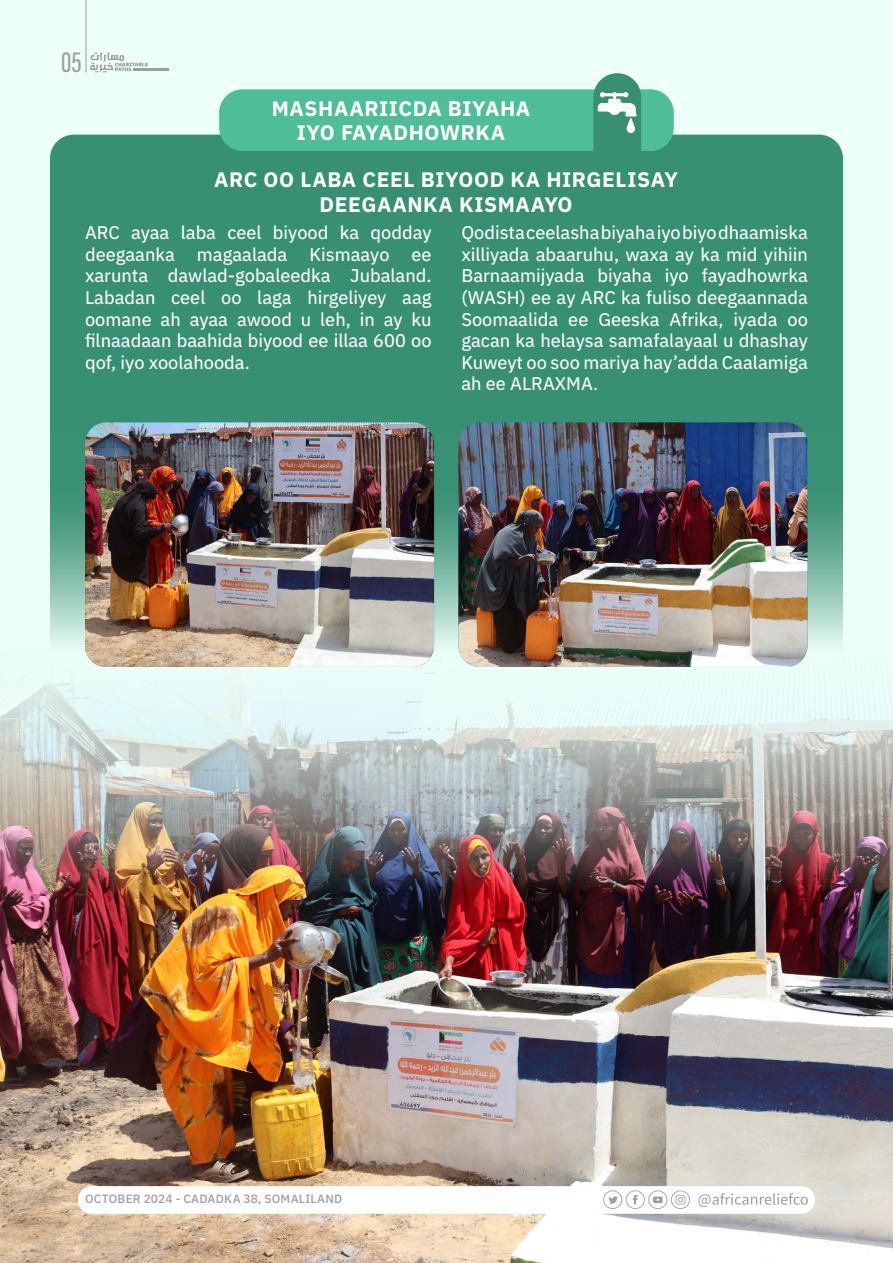
<style>
.page{position:relative;width:893px;height:1263px;background:#fff}
.page>*{position:absolute;margin:0;border:0;box-sizing:border-box;transform-origin:0 0}
.t1{font:30px "Acumin Variable Concept";color:#9e9e9e}
.t2{font:700 21px/25.2px "IBM Plex Sans Arabic";letter-spacing:.03em;color:#fff;text-align:center}
.t3{font:18.3px/21.6px "IBM Plex Sans Arabic Text";color:#fff}
.t4{font:500 12px "IBM Plex Sans Arabic";letter-spacing:.02em;color:#9e9e9e}
</style>
<div class="page">
<img style="left:0;top:900px;width:893px;height:363px">
<img style="left:0;top:0;width:893px;height:900px">
<div style="left:78px;top:1186px;width:737px;height:28px;background:#fff;border-radius:14px"></div>
<hr style="left:86px;top:0;width:1px;height:73px;background:#9e9e9e">
<svg style="left:90px;top:53px;width:58px;height:20px"></svg>
<hr style="left:133px;top:68px;width:36px;height:3px;background:#9e9e9e">
<svg style="left:698px;top:1193px;width:110px;height:14px"></svg>
<svg style="left:603px;top:1190px;width:87px;height:19px"></svg>
<div style="left:50px;top:135px;width:793px;height:523px;background:#379073"></div>
<img style="left:85px;top:422px;width:349px;height:245px">
<img style="left:458px;top:422px;width:349px;height:245px">
<div style="left:219px;top:89px;width:455px;height:62px;background:#4ebe98;border-radius:23px"></div>
<svg style="left:593px;top:73px;width:48px;height:86px;background:#61a891"></svg>
<h1 class="t1" style="left:61px;top:41px;width:22px">05</h1>
<p class="t2" style="left:272px;top:97px;width:260px;line-height:24px">MASHAARIICDA BIYAHA<br>IYO FAYADHOWRKA</p>
<p class="t2" style="left:214px;top:167px;width:465px">ARC OO LABA CEEL BIYOOD KA HIRGELISAY<br>DEEGAANKA KISMAAYO</p>
<p class="t3" style="left:85px;top:222px;width:36px">ARC</p>
<p class="t3" style="left:131px;top:222px;width:40px">ayaa</p>
<p class="t3" style="left:181px;top:222px;width:37px">laba</p>
<p class="t3" style="left:227px;top:222px;width:36px">ceel</p>
<p class="t3" style="left:273px;top:222px;width:57px">biyood</p>
<p class="t3" style="left:340px;top:222px;width:21px">ka</p>
<p class="t3" style="left:371px;top:222px;width:63px">qodday</p>
<p class="t3" style="left:85px;top:244px;width:91px">deegaanka</p>
<p class="t3" style="left:197px;top:244px;width:92px">magaalada</p>
<p class="t3" style="left:309px;top:244px;width:82px">Kismaayo</p>
<p class="t3" style="left:412px;top:244px;width:22px">ee</p>
<p class="t3" style="left:85px;top:265px;width:65px">xarunta</p>
<p class="t3" style="left:85px;top:287px;width:72px">Labadan</p>
<p class="t3" style="left:168px;top:265px;width:164px">dawlad-gobaleedka</p>
<p class="t3" style="left:350px;top:265px;width:83px">Jubaland.</p>
<p class="t3" style="left:171px;top:287px;width:36px">ceel</p>
<p class="t3" style="left:221px;top:287px;width:22px">oo</p>
<p class="t3" style="left:257px;top:287px;width:36px">laga</p>
<p class="t3" style="left:307px;top:287px;width:81px">hirgeliyey</p>
<p class="t3" style="left:402px;top:287px;width:31px">aag</p>
<p class="t3" style="left:360px;top:308px;width:17px">in</p>
<p class="t3" style="left:161px;top:308px;width:22px">ah</p>
<p class="t3" style="left:237px;top:308px;width:56px">awood</p>
<p class="t3" style="left:320px;top:308px;width:32px">leh,</p>
<p class="t3" style="left:412px;top:308px;width:22px">ku</p>
<p class="t3" style="left:85px;top:308px;width:348px">oomane<br>filnaadaan baahida biyood ee illaa 600 oo qof, iyo xoolahooda.</p>
<p class="t3" style="left:190px;top:308px;width:40px">ayaa</p>
<p class="t3" style="left:384px;top:308px;width:20px">ay</p>
<p class="t3" style="left:301px;top:308px;width:12px">u</p>
<p class="t3" style="left:461px;top:222px;width:348px;text-align:right">Qodistaceelashabiyahaiyobiyodhaamiska xilliyada abaaruhu, waxa ay ka mid yihiin fayadhowrka</p>
<p class="t3" style="left:461px;top:265px;width:125px">Barnaamijyada</p>
<p class="t3" style="left:461px;top:287px;width:348px">(WASH) ee ay ARC ka fuliso deegaannada</p>
<p class="t3" style="left:787px;top:308px;width:22px">oo</p>
<p class="t3" style="left:597px;top:265px;width:56px">biyaha</p>
<p class="t3" style="left:665px;top:265px;width:25px">iyo</p>
<p class="t3" style="left:461px;top:308px;width:348px">Soomaalida<br>gacan ka helaysa samafalayaal u dhashay<br>Kuweyt oo soo mariya hay’adda Caalamiga ah ee ALRAXMA.</p>
<p class="t3" style="left:670px;top:308px;width:56px">Afrika,</p>
<p class="t3" style="left:734px;top:308px;width:45px">iyada</p>
<p class="t3" style="left:598px;top:308px;width:63px">Geeska</p>
<p class="t3" style="left:568px;top:308px;width:22px">ee</p>
<p class="t4" style="left:85px;top:1192px;width:259px">OCTOBER 2024 - CADADKA 38, SOMALILAND</p>
</div>
